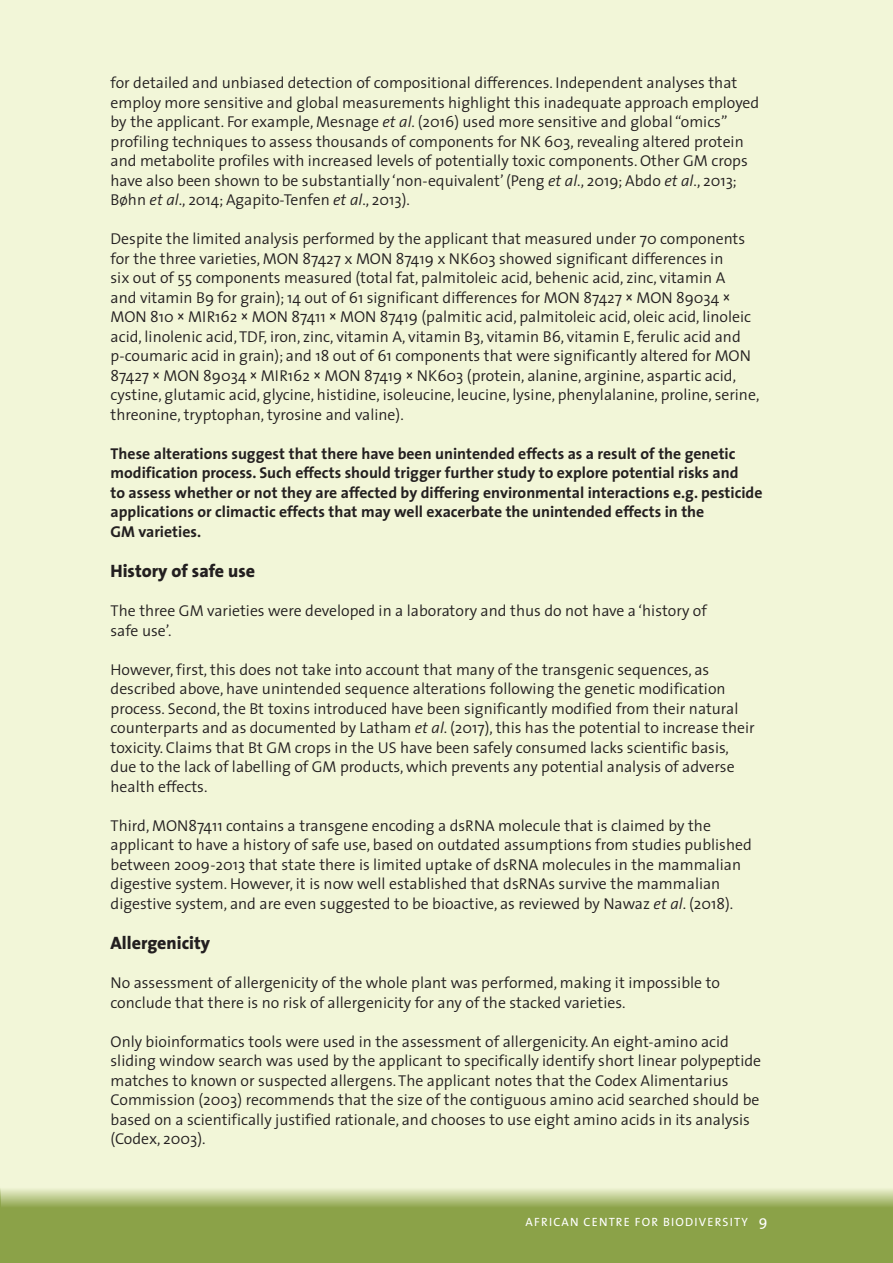
<style>
.page{position:relative;width:893px;height:1263px;background:#fff}
.page>*{position:absolute;margin:0;border:0;box-sizing:border-box;transform-origin:0 0}
.t1{font:800 18px "The Sans";color:#231f20}
.t2{font:300 15.75px/19.5px "The Sans";color:#231f20}
.t3{font:700 15.75px/19.5px "The Sans";color:#231f20}
.t4{font:12px "The Sans";letter-spacing:.1em;color:#fff}
.s1{font-style:italic}
.s2{font-family:"Arial Narrow";font-weight:400}
.s3{font-size:15px}
</style>
<div class="page">
<div style="left:0;top:0;width:893px;height:1262px;background:#f2f6d8"></div>
<svg style="left:1px;top:1189px;width:892px;height:74px;background:#97ab59"></svg>
<hr style="left:0;top:1186px;width:1px;height:77px;background:#8ba248">
<p class="t2" style="left:111px;top:72px;width:650px">for detailed and unbiased detection of compositional differences. Independent analyses that employ more sensitive and global measurements highlight this inadequate approach employed by the applicant. For example, Mesnage <span class="s1">et al</span>. (2016) used more sensitive and global “omics” profiling techniques to assess thousands of components for NK 603, revealing altered protein and metabolite profiles with increased levels of potentially toxic components. Other GM crops have also been shown to be substantially ‘non-equivalent’ (Peng <span class="s1">et al</span>., 2019; Abdo <span class="s1">et al</span>., 2013; Bøhn <span class="s1">et al</span>., 2014; Agapito-Tenfen <span class="s1">et al</span>., 2013).</p>
<p class="t2" style="left:111px;top:228px;width:650px">Despite the limited analysis performed by the applicant that measured under 70 components for the three varieties, MON 87427 x MON 87419 x NK603 showed significant differences in<br>six out of 55 components measured (total fat, palmitoleic acid, behenic acid, zinc, vitamin A<br>and vitamin B9 for grain); 14 out of 61 significant differences for MON 87427 <span class="s2">×</span> MON 89034 <span class="s2">× </span>MON 810 <span class="s2">×</span> MIR162 <span class="s2">×</span> MON 87411 <span class="s2">×</span> MON 87419 (palmitic acid, palmitoleic acid, oleic acid, linoleic acid, linolenic acid, TDF, iron, zinc, vitamin A, vitamin B3, vitamin B6, vitamin E, ferulic acid and p-coumaric acid in grain); and 18 out of 61 components that were significantly altered for MON 87427 <span class="s2">×</span> MON 89034 <span class="s2">×</span> MIR162 <span class="s2">×</span> MON 87419 <span class="s2">×</span> NK603 (protein, alanine, arginine, aspartic acid, cystine, glutamic acid, glycine, histidine, isoleucine, leucine, lysine, phenylalanine, proline, serine, threonine, tryptophan, tyrosine and valine).</p>
<p class="t3" style="left:111px;top:443px;width:653px">These alterations suggest that there have been unintended effects as a result of the genetic modification process. Such effects should trigger further study to explore potential risks and<br>to assess whether or not they are affected by differing environmental interactions e.g. pesticide applications or climactic effects that may well exacerbate the unintended effects in the<br>GM varieties.</p>
<p class="t1" style="left:111px;top:556px;width:146px">History of safe use</p>
<p class="t2" style="left:111px;top:600px;width:598px">The three GM varieties were developed in a laboratory and thus do not have a ‘history of safe use’.</p>
<p class="t2" style="left:111px;top:659px;width:646px">However, first, this does not take into account that many of the transgenic sequences, as described above, have unintended sequence alterations following the genetic modification process. Second, the Bt toxins introduced have been significantly modified from their natural counterparts and as documented by Latham <span class="s1">et al</span>. (2017), this has the potential to increase their toxicity. Claims that Bt GM crops in the US have been safely consumed lacks scientific basis, due to the lack of labelling of GM products, which prevents any potential analysis of adverse health effects.</p>
<p class="t2" style="left:111px;top:815px;width:643px">Third, MON87411 contains a transgene encoding a dsRNA molecule that is claimed by the applicant to have a history of safe use, based on outdated assumptions from studies published between 2009-2013 that state there is limited uptake of dsRNA molecules in the mammalian digestive system. However, it is now well established that dsRNAs survive the mammalian digestive system, and are even suggested to be bioactive, as reviewed by Nawaz <span class="s1">et al</span>. (2018).</p>
<p class="t1" style="left:111px;top:928px;width:101px">Allergenicity</p>
<p class="t2" style="left:111px;top:972px;width:611px">No assessment of allergenicity of the whole plant was performed, making it impossible to conclude that there is no risk of allergenicity for any of the stacked varieties.</p>
<p class="t2" style="left:111px;top:1031px;width:652px">Only bioinformatics tools were used in the assessment of allergenicity. An eight-amino acid sliding window search was used by the applicant to specifically identify short linear polypeptide matches to known or suspected allergens. The applicant notes that the Codex Alimentarius Commission (2003) recommends that the size of the contiguous amino acid searched should be based on a scientifically justified rationale, and chooses to use eight amino acids in its analysis (Codex, 2003).</p>
<p class="t4" style="left:526px;top:1212px;width:243px">AFRICAN CENTRE FOR BIODIVERSITY <span class="s3">9</span></p>
</div>
